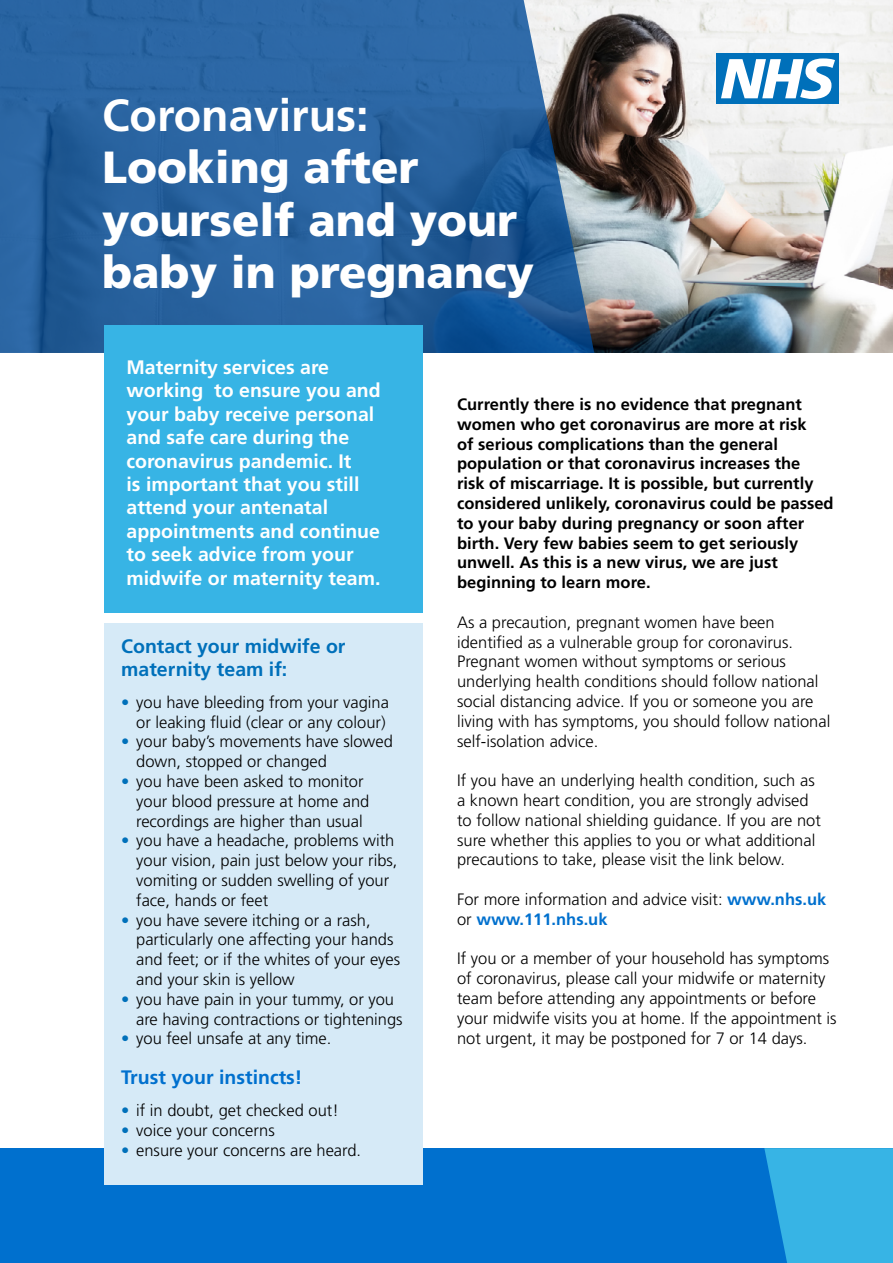
<style>
.page{position:relative;width:893px;height:1263px;background:#fff}
.page>*{position:absolute;margin:0;border:0;box-sizing:border-box;transform-origin:0 0}
.t1{font:900 45px/52.5px "Frutiger LT Std";color:#fff}
.t2{font:700 45px "Frutiger LT Std";color:#fff}
.t3{font:700 19.5px/23.4px "Frutiger LT Std";color:#fff}
.t4{font:700 19.5px/23.4px "Frutiger LT Std";color:#0070ba}
.t5{font:700 19.5px "Frutiger LT Std";color:#0070ce}
.t6{font:300 16.5px/19.8px "Frutiger LT Std";color:#000}
.t7{font:700 16.5px/19.8px "Frutiger LT Std";color:#000}
.s1{color:#0070ba}
.s2{font-weight:700;color:#0070ce}
</style>
<div class="page">
<img style="left:594px;top:0;width:299px;height:353px">
<div style="left:0;top:1148px;width:893px;height:115px;background:#0070ce"></div>
<svg style="left:764px;top:1148px;width:129px;height:115px;background:#31ade2"></svg>
<svg style="left:0;top:0;width:594px;height:353px;background:#2d649d"></svg>
<div style="left:716px;top:53px;width:123px;height:51px;background:#0070ba"></div>
<svg style="left:721px;top:58px;width:114px;height:41px"></svg>
<div style="left:104px;top:325px;width:319px;height:287px;background:#37b4e5"></div>
<div style="left:104px;top:623px;width:319px;height:561px;background:#d6eaf7"></div>
<h1 class="t2" style="left:102px;top:89px;width:268px">Coronavirus:</h1>
<h1 class="t1" style="left:102px;top:141px;width:433px">Looking after yourself and your baby in pregnancy</h1>
<p class="t3" style="left:126px;top:356px;width:256px">Maternity services are working to ensure you and your baby receive personal and safe care during the coronavirus pandemic. It<br>is important that you still attend your antenatal appointments and continue to seek advice from your midwife or maternity team.</p>
<p class="t4" style="left:121px;top:634px;width:226px">Contact your midwife or maternity team if:</p>
<p class="t6" style="left:121px;top:692px;width:269px;text-align:right"><span class="s1">•</span> you have bleeding from your vagina or leaking fluid (clear or any colour)</p>
<p class="t6" style="left:136px;top:732px;width:258px;text-indent:-15px"><span class="s1">•</span> your baby’s movements have slowed down, stopped or changed</p>
<p class="t6" style="left:136px;top:771px;width:235px;text-indent:-15px"><span class="s1">•</span> you have been asked to monitor your blood pressure at home and recordings are higher than usual</p>
<p class="t6" style="left:136px;top:831px;width:263px;text-indent:-15px"><span class="s1">•</span> you have a headache, problems with your vision, pain just below your ribs, vomiting or sudden swelling of your face, hands or feet</p>
<p class="t6" style="left:136px;top:910px;width:266px;text-indent:-15px"><span class="s1">•</span> you have severe itching or a rash, particularly one affecting your hands and feet; or if the whites of your eyes and your skin is yellow</p>
<p class="t6" style="left:136px;top:989px;width:268px;text-indent:-15px"><span class="s1">•</span> you have pain in your tummy, or you are having contractions or tightenings</p>
<p class="t6" style="left:121px;top:1029px;width:212px"><span class="s1">•</span> you feel unsafe at any time.</p>
<p class="t5" style="left:121px;top:1066px;width:183px">Trust your instincts!</p>
<p class="t6" style="left:121px;top:1101px;width:219px"><span class="s1">•</span> if in doubt, get checked out!</p>
<p class="t6" style="left:121px;top:1120px;width:155px"><span class="s1">•</span> voice your concerns</p>
<p class="t6" style="left:121px;top:1140px;width:241px"><span class="s1">•</span> ensure your concerns are heard.</p>
<p class="t7" style="left:457px;top:394px;width:378px">Currently there is no evidence that pregnant women who get coronavirus are more at risk<br>of serious complications than the general population or that coronavirus increases the<br>risk of miscarriage. It is possible, but currently considered unlikely, coronavirus could be passed to your baby during pregnancy or soon after birth. Very few babies seem to get seriously unwell. As this is a new virus, we are just beginning to learn more.</p>
<p class="t6" style="left:457px;top:612px;width:375px">As a precaution, pregnant women have been identified as a vulnerable group for coronavirus.<br>Pregnant women without symptoms or serious underlying health conditions should follow national social distancing advice. If you or someone you are living with has symptoms, you should follow national self-isolation advice.</p>
<p class="t6" style="left:457px;top:771px;width:365px">If you have an underlying health condition, such as a known heart condition, you are strongly advised to follow national shielding guidance. If you are not sure whether this applies to you or what additional precautions to take, please visit the link below.</p>
<p class="t6" style="left:457px;top:890px;width:371px">For more information and advice visit: <span class="s2">www.nhs.uk </span>or <span class="s2">www.111.nhs.uk</span></p>
<p class="t6" style="left:457px;top:949px;width:381px">If you or a member of your household has symptoms of coronavirus, please call your midwife or maternity team before attending any appointments or before your midwife visits you at home. If the appointment is not urgent, it may be postponed for 7 or 14 days.</p>
</div>
